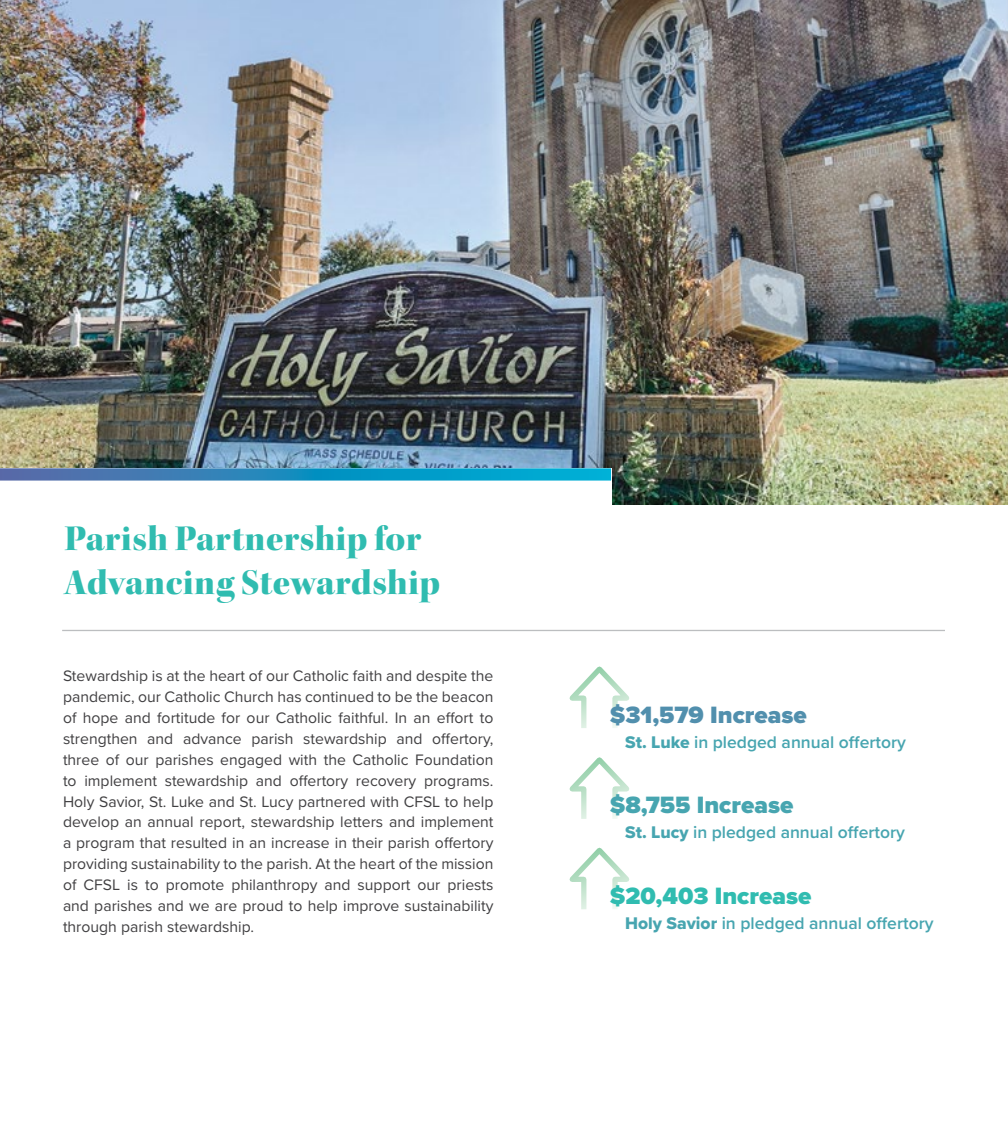
<style>
.page{position:relative;width:1008px;height:1134px;background:#fff}
.page>*{position:absolute;margin:0;border:0;box-sizing:border-box;transform-origin:0 0}
.t1{font:36.75px/43.8px "Kepler Std Black Disp";letter-spacing:.01em;color:#30bcb0}
.t2{font:900 24.5px "Proxima Nova";color:#518fad}
.t3{font:900 24.5px "Proxima Nova";color:#30bcb0}
.t4{font:900 24.5px "Proxima Nova";color:#47a5b0}
.t5{font:600 17.5px "Proxima Nova";color:#47a5b0}
.t6{font:15.75px/21px "Proxima Nova";color:#414042;text-align:justify}
.s1{font-family:"Proxima Nova Extrabld";font-weight:400}
</style>
<div class="page">
<svg style="left:569px;top:666px;width:60px;height:62px"></svg>
<svg style="left:569px;top:757px;width:60px;height:62px"></svg>
<svg style="left:569px;top:847px;width:61px;height:62px"></svg>
<hr style="left:62px;top:630px;width:883px;height:1px;background:#bcbec0">
<img style="left:0;top:0;width:1008px;height:505px">
<div style="left:0;top:468px;width:611px;height:73px;background:#fff"></div>
<svg style="left:0;top:468px;width:611px;height:13px;background:#2b93c2"></svg>
<h1 class="t1" style="left:64px;top:517px;width:377px">Parish Partnership for<br>Advancing Stewardship</h1>
<p class="t6" style="left:63px;top:664px;width:432px">Stewardship is at the heart of our Catholic faith and despite the pandemic, our Catholic Church has continued to be the beacon of hope and fortitude for our Catholic faithful. In an effort to strengthen and advance parish stewardship and offertory, three of our parishes engaged with the Catholic Foundation to implement stewardship and offertory recovery programs.<br>Holy Savior, St. Luke and St. Lucy partnered with CFSL to help develop an annual report, stewardship letters and implement a program that resulted in an increase in their parish offertory providing sustainability to the parish. At the heart of the mission of CFSL is to promote philanthropy and support our priests and parishes and we are proud to help improve sustainability through parish stewardship.</p>
<h2 class="t2" style="left:610px;top:696px;width:199px">$31,579 Increase</h2>
<p class="t5" style="left:625px;top:729px;width:282px"><span class="s1">St. Luke</span> in pledged annual offertory</p>
<h2 class="t4" style="left:610px;top:787px;width:185px">$8,755 Increase</h2>
<p class="t5" style="left:625px;top:819px;width:281px"><span class="s1">St. Lucy</span> in pledged annual offertory</p>
<h2 class="t3" style="left:610px;top:877px;width:203px">$20,403 Increase</h2>
<p class="t5" style="left:625px;top:910px;width:310px"><span class="s1">Holy Savior</span> in pledged annual offertory</p>
</div>
